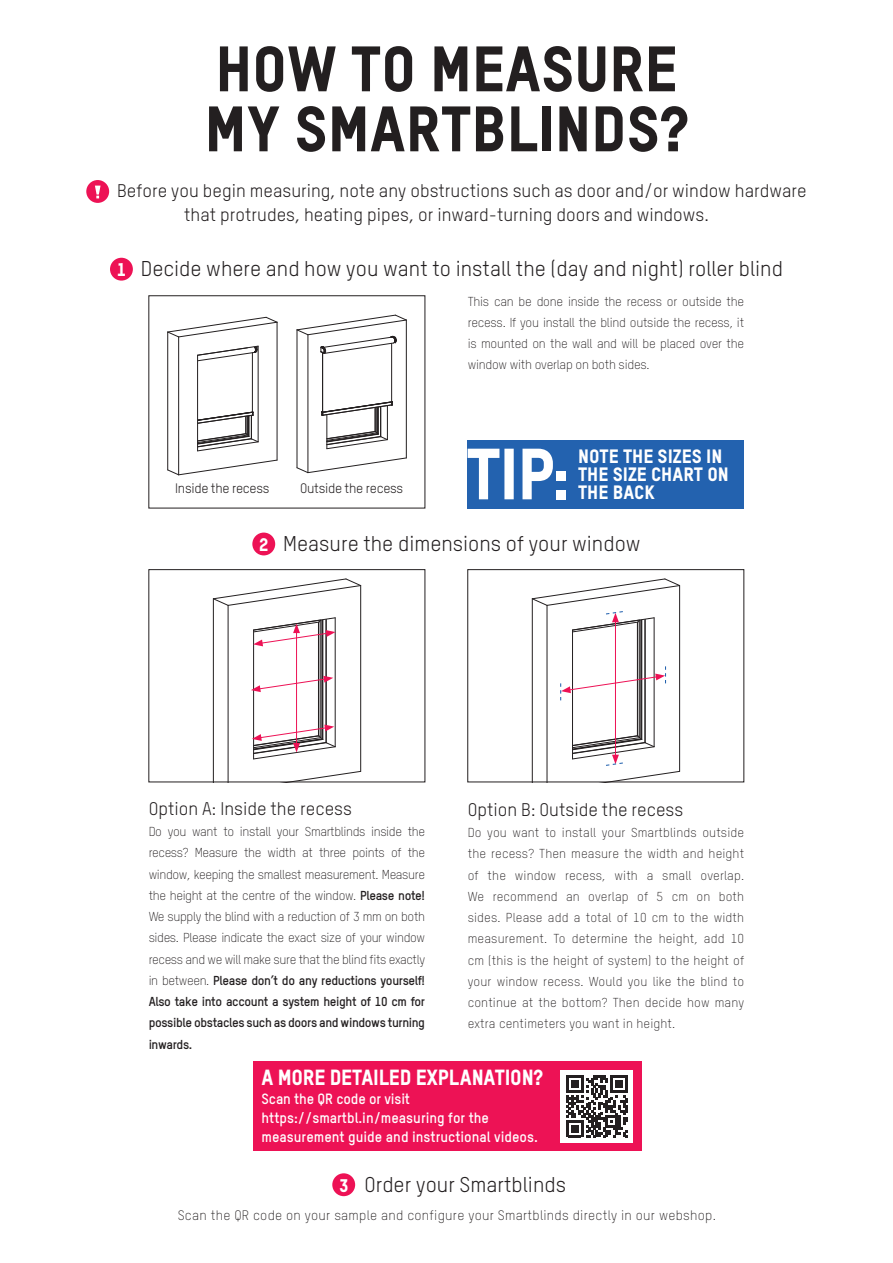
<style>
.page{position:relative;width:893px;height:1263px;background:#fff}
.page>*{position:absolute;margin:0;border:0;box-sizing:border-box;transform-origin:0 0}
.t1{font:63px/60px "TSTARPRO Headline";color:#231f20}
.t2{font:21.6px "TSTARPRO Headline";letter-spacing:-.01em;color:#fff}
.t3{font:21px "TSTARPRO";color:#231f20}
.t4{font:19.05px/18.3px "TSTARPRO Headline";color:#fff}
.t5{font:18px/24px "TSTARPRO";color:#231f20}
.t6{font:700 14.7px/18.9px "TSTARPRO";color:#fff}
.t7{font:300 13.5px "TSTARPRO";letter-spacing:.02em;color:#231f20}
.t8{font:13.5px "TSTARPRO";letter-spacing:-.02em;color:#231f20}
.t9{font:300 12.75px/21.3px "TSTARPRO";letter-spacing:-.02em;color:#231f20;text-align:justify}
.s1{font-family:"TSTARPRO Headline";font-size:18px;color:#fff}
.s2{font-weight:700}
</style>
<div class="page">
<div style="left:86px;top:180px;width:23px;height:23px;background:#ed1255;border-radius:50%"></div>
<svg style="left:95px;top:186px;width:6px;height:12px"></svg>
<div style="left:110px;top:258px;width:23px;height:23px;background:#ed1255;border-radius:50%"></div>
<div style="left:332px;top:1173px;width:23px;height:23px;background:#ed1255;border-radius:50%"></div>
<div style="left:468px;top:440px;width:276px;height:68px;background:#2362af"></div>
<svg style="left:468px;top:449px;width:85px;height:50px"></svg>
<div style="left:556px;top:471px;width:9px;height:10px;background:#fff"></div>
<div style="left:556px;top:490px;width:9px;height:9px;background:#fff"></div>
<hr style="left:277px;top:322px;width:1px;height:138px;background:#231f20">
<hr style="left:167px;top:332px;width:1px;height:138px;background:#231f20">
<svg style="left:168px;top:317px;width:109px;height:158px"></svg>
<hr style="left:387px;top:344px;width:1px;height:96px;background:#231f20">
<hr style="left:377px;top:345px;width:1px;height:89px;background:#231f20">
<hr style="left:376px;top:346px;width:1px;height:87px;background:#231f20">
<hr style="left:375px;top:347px;width:1px;height:84px;background:#231f20">
<hr style="left:380px;top:345px;width:1px;height:91px;background:#231f20">
<hr style="left:378px;top:345px;width:1px;height:89px;background:#231f20">
<hr style="left:327px;top:353px;width:1px;height:96px;background:#231f20">
<hr style="left:406px;top:320px;width:1px;height:138px;background:#231f20">
<hr style="left:308px;top:335px;width:1px;height:138px;background:#231f20">
<svg style="left:297px;top:458px;width:109px;height:15px"></svg>
<hr style="left:297px;top:330px;width:1px;height:138px;background:#231f20">
<svg style="left:327px;top:431px;width:61px;height:18px"></svg>
<svg style="left:297px;top:315px;width:109px;height:101px"></svg>
<div style="left:149px;top:569px;width:276px;height:213px;border:1px solid #231f20"></div>
<svg style="left:532px;top:579px;width:148px;height:201px"></svg>
<div style="left:468px;top:569px;width:276px;height:213px;border:1px solid #231f20"></div>
<div style="left:252px;top:533px;width:23px;height:22px;background:#ed1255;border-radius:50%"></div>
<svg style="left:213px;top:579px;width:148px;height:203px"></svg>
<div style="left:254px;top:1061px;width:388px;height:89px;background:#ed1255"></div>
<div style="left:561px;top:1070px;width:72px;height:72px;background:#fff"></div>
<svg style="left:566px;top:1075px;width:62px;height:62px"></svg>
<h1 class="t1" style="left:205px;top:37px;width:485px">HOW TO MEASURE<br>MY SMARTBLINDS?</h1>
<h3 class="t5" style="left:184px;top:178px;width:624px;text-indent:-67px">Before you begin measuring, note any obstructions such as door and/or window hardware that protrudes, heating pipes, or inward-turning doors and windows.</h3>
<h3 class="t3" style="left:117px;top:256px;width:668px"><span class="s1">1</span> Decide where and how you want to install the (day and night) roller blind</h3>
<p class="t8" style="left:175px;top:480px;width:96px">Inside the recess</p>
<p class="t8" style="left:300px;top:480px;width:105px">Outside the recess</p>
<p class="t9" style="left:468px;top:290px;width:278px">This can be done inside the recess or outside the recess. If you install the blind outside the recess, it is mounted on the wall and will be placed over the window with overlap on both sides.</p>
<h3 class="t4" style="left:578px;top:446px;width:152px">NOTE THE SIZES IN<br>THE SIZE CHART ON<br>THE BACK</h3>
<h3 class="t3" style="left:259px;top:531px;width:383px"><span class="s1">2</span> Measure the dimensions of your window</h3>
<h3 class="t5" style="left:149px;top:796px;width:205px">Option A: Inside the recess</h3>
<p class="t9" style="left:149px;top:821px;width:278px">Do you want to install your Smartblinds inside the recess? Measure the width at three points of the window, keeping the smallest measurement. Measure the height at the centre of the window. <span class="s2">Please note!<br></span>We supply the blind with a reduction of 3 mm on both sides. Please indicate the exact size of your window recess and we will make sure that the blind fits exactly in between. <span class="s2">Please don’t do any reductions yourself!<br>Also take into account a system height of 10 cm for possible obstacles such as doors and windows turning inwards.</span></p>
<h3 class="t5" style="left:468px;top:797px;width:217px">Option B: Outside the recess</h3>
<p class="t9" style="left:468px;top:822px;width:278px">Do you want to install your Smartblinds outside the recess? Then measure the width and height of the window recess, with a small overlap.<br>We recommend an overlap of 5 cm on both sides. Please add a total of 10 cm to the width measurement. To determine the height, add 10 cm (this is the height of system) to the height of your window recess. Would you like the blind to continue at the bottom? Then decide how many extra centimeters you want in height.</p>
<h2 class="t2" style="left:262px;top:1064px;width:283px">A MORE DETAILED EXPLANATION?</h2>
<p class="t6" style="left:262px;top:1089px;width:278px">Scan the QR code or visit https://smartbl.in/measuring for the measurement guide and instructional videos.</p>
<h3 class="t3" style="left:339px;top:1171px;width:229px"><span class="s1">3</span> Order your Smartblinds</h3>
<p class="t7" style="left:178px;top:1207px;width:540px">Scan the QR code on your sample and configure your Smartblinds directly in our webshop.</p>
</div>
